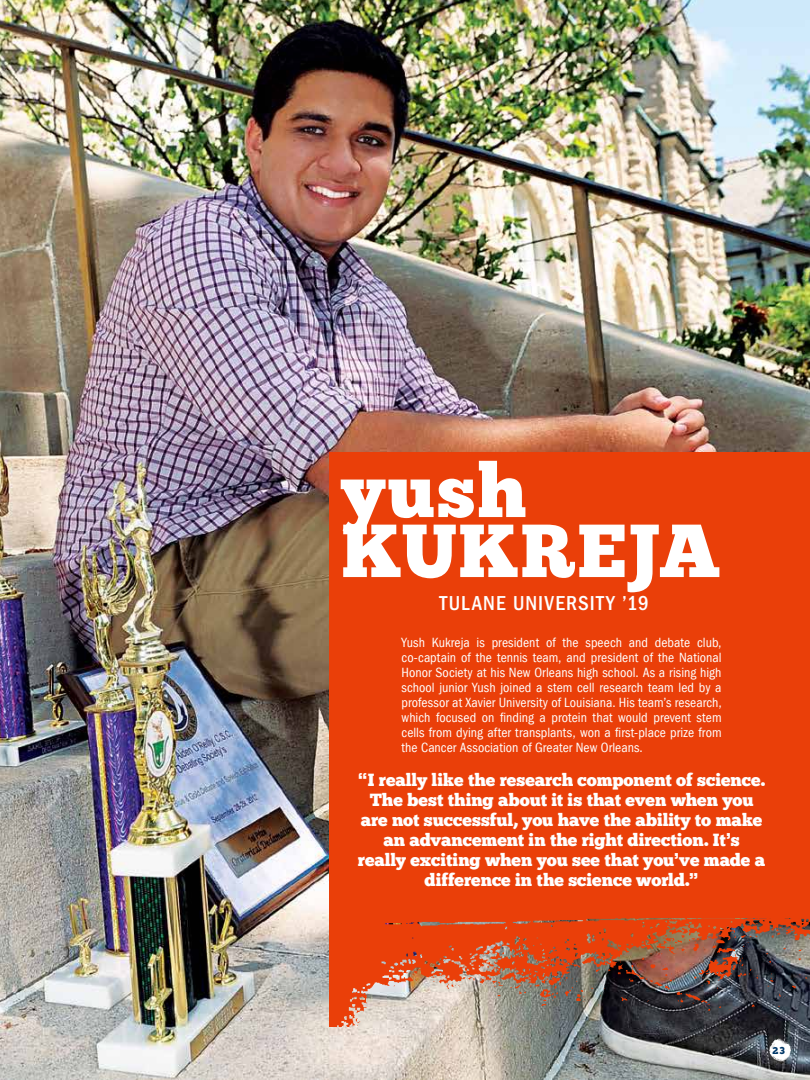
<style>
.page{position:relative;width:810px;height:1080px;background:#fff}
.page>*{position:absolute;margin:0;border:0;box-sizing:border-box;transform-origin:0 0}
.t1{font:75px/60px "Chunk Five";letter-spacing:.02em;color:#fff}
.t2{font:500 condensed 20.88px "Franklin Gothic";letter-spacing:.055em;color:#fff}
.t3{font:17.5px/20px "Chunk Five";letter-spacing:-.005em;color:#fff;text-align:center}
.t4{font:condensed 13.75px/15px "Franklin Gothic";letter-spacing:.005em;color:#fff;text-align:justify}
.t5{font:10px "Chunk Five";color:#003767}
.s1{font-family:"Avant Garde";font-weight:700}
</style>
<div class="page">
<img style="left:0;top:0;width:810px;height:1080px">
<div style="left:329px;top:453px;width:481px;height:465px;background:#ea3f09"></div>
<img style="left:329px;top:918px;width:481px;height:109px">
<svg style="left:769px;top:1038px;width:22px;height:24px"></svg>
<h1 class="t1" style="left:341px;top:465px;width:381px">yush<br>KUKREJA</h1>
<h2 class="t2" style="left:440px;top:591px;width:211px">TULANE UNIVERSITY ’19</h2>
<p class="t4" style="left:402px;top:635px;width:322px">Yush Kukreja is president of the speech and debate club, co-captain of the tennis team, and president of the National Honor Society at his New Orleans high school. As a rising high school junior Yush joined a stem cell research team led by a professor at Xavier University of Louisiana. His team’s research, which focused on finding a protein that would prevent stem cells from dying after transplants, won a first-place prize from the Cancer Association of Greater New Orleans.</p>
<p class="t3" style="left:358px;top:771px;width:409px"><span class="s1">“</span>I really like the research component of science.<br>The best thing about it is that even when you are not successful, you have the ability to make an advancement in the right direction. It<span class="s1">’</span>s really exciting when you see that you<span class="s1">’</span>ve made a difference in the science world.<span class="s1">”</span></p>
<p class="t5" style="left:772px;top:1046px;width:14px">23</p>
</div>
